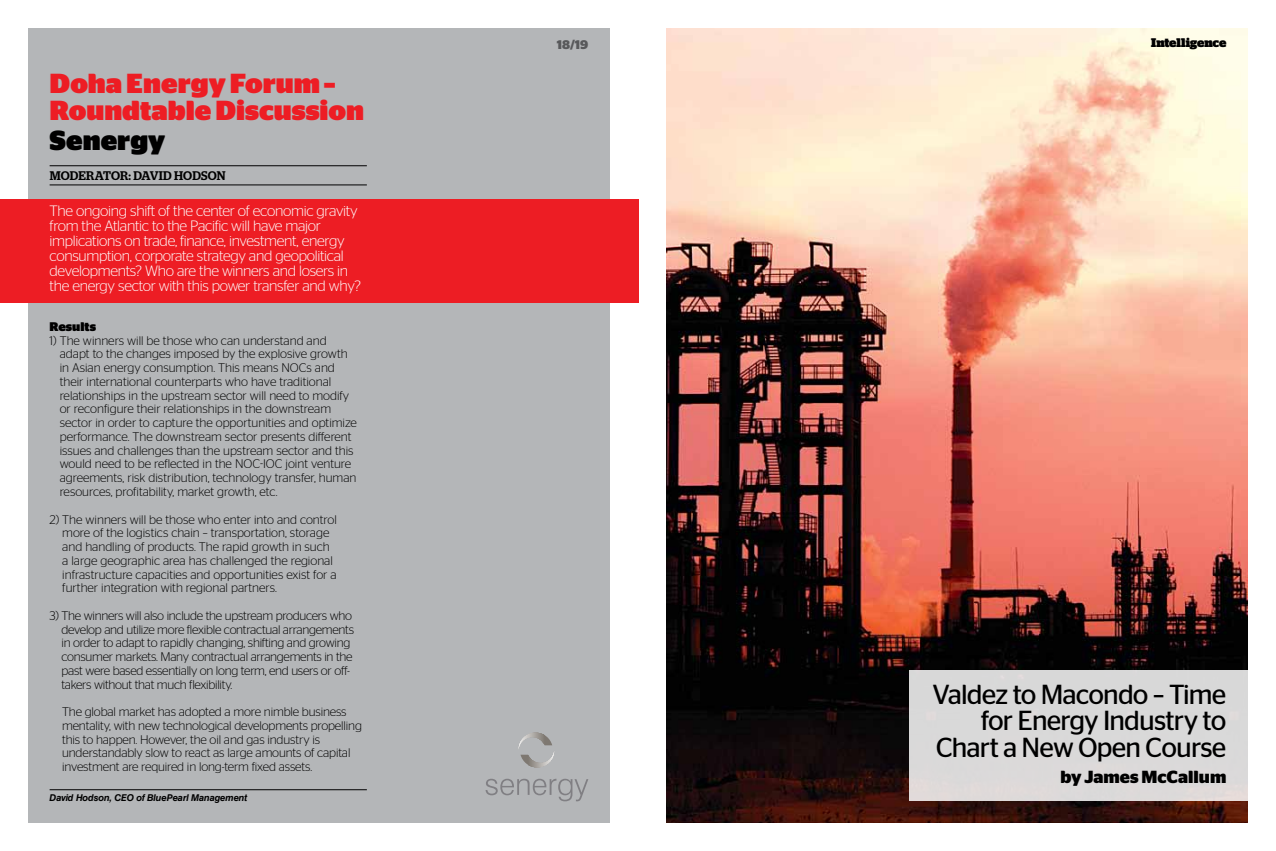
<style>
.page{position:relative;width:1276px;height:851px;background:#fff}
.page>*{position:absolute;margin:0;border:0;box-sizing:border-box;transform-origin:0 0}
.t1{font:27.5px/26.2px "Stag Sans";letter-spacing:-.03em;color:#000;text-align:right}
.t2{font:900 27.5px/27.5px "Stag Sans";color:#ed1d24}
.t3{font:900 27.5px "Stag Sans";color:#000}
.t4{font:700 17.5px "Stag Sans";color:#000}
.t5{font:300 15px/15px "Stag Sans";letter-spacing:-.02em;color:#fff}
.t6{font:300 12.5px/13.8px "Stag Sans";color:#000}
.t7{font:300 12.5px/13.8px "Stag Sans";letter-spacing:-.02em;color:#000}
.t8{font:500 12.5px "Stag";letter-spacing:.01em;color:#000}
.t9{font:900 12.5px "Stag";color:#000}
.t10{font:900 12.5px "Stag Sans";color:#000}
.t11{font:700 12.5px "Stag Sans";color:#58595b}
.t12{font:italic 700 9.38px "Swiss 721 BT";letter-spacing:-.02em;color:#000}
</style>
<div class="page">
<div style="left:28px;top:28px;width:581px;height:794px;background:#b4b6b8"></div>
<div style="left:0;top:199px;width:638px;height:103px;background:#ed1d24"></div>
<hr style="left:50px;top:165px;width:317px;height:1px;background:#000">
<hr style="left:50px;top:185px;width:317px;height:1px;background:#000">
<hr style="left:50px;top:789px;width:317px;height:1px;background:#000">
<img style="left:666px;top:28px;width:581px;height:794px">
<svg style="left:518px;top:732px;width:37px;height:35px"></svg>
<svg style="left:485px;top:778px;width:103px;height:23px"></svg>
<div style="left:909px;top:670px;width:339px;height:131px;background:#d9d9d9"></div>
<h1 class="t2" style="left:50px;top:70px;width:316px">Doha Energy Forum –<br>Roundtable Discussion</h1>
<h1 class="t3" style="left:50px;top:125px;width:117px">Senergy</h1>
<p class="t8" style="left:50px;top:168px;width:135px">MODERATOR: DAVID HOD</p>
<p class="t8" style="left:201px;top:168px;width:26px">SON</p>
<p class="t5" style="left:50px;top:203px;width:313px">The ongoing shift of the center of economic gravity from the Atlantic to the Pacific will have major implications on trade, finance, investment, energy consumption, corporate strategy and geopolitical developments? Who are the winners and losers in the energy sector with this power transfer and why?</p>
<p class="t10" style="left:50px;top:319px;width:48px">Results</p>
<p class="t6" style="left:60px;top:333px;width:299px;text-indent:-10px">1) The winners will be those who can understand and adapt to the changes imposed by the explosive growth in Asian energy consumption. This means NOCs and their international counterparts who have traditional relationships in the upstream sector will need to modify or reconfigure their relationships in the downstream sector in order to capture the opportunities and optimize performance. The downstream sector presents different issues and challenges than the upstream sector and this would need to be reflected in the NOC-IOC joint venture agreements, risk distribution, technology transfer, human resources, profitability, market growth, etc.</p>
<p class="t6" style="left:62px;top:512px;width:276px;text-indent:-13px">2) The winners will be those who enter into and control more of the logistics chain – transportation, storage and handling of products. The rapid growth in such a large geographic area has challenged the regional infrastructure capacities and opportunities exist for a further integration with regional partners.</p>
<p class="t7" style="left:61px;top:608px;width:294px;text-indent:-12px">3) The winners will also include the upstream producers who develop and utilize more flexible contractual arrangements in order to adapt to rapidly changing, shifting and growing consumer markets. Many contractual arrangements in the past were based essentially on long term, end users or off&shy;takers without that much flexibility.</p>
<p class="t6" style="left:62px;top:704px;width:301px">The global market has adopted a more nimble business mentality, with new technological developments propelling this to happen. However, the oil and gas industry is understandably slow to react as large amounts of capital investment are required in long-term fixed assets.</p>
<p class="t12" style="left:50px;top:792px;width:199px">David Hodson, CEO of BluePearl Management</p>
<p class="t11" style="left:557px;top:37px;width:33px">18/19</p>
<p class="t9" style="left:1151px;top:35px;width:77px">Intelligence</p>
<h1 class="t1" style="left:932px;top:681px;width:295px">Valdez to Macondo – Time for Energy Industry to<br>Chart a New Open Course</h1>
<h2 class="t4" style="left:1060px;top:766px;width:167px">by James McCallum</h2>
</div>
